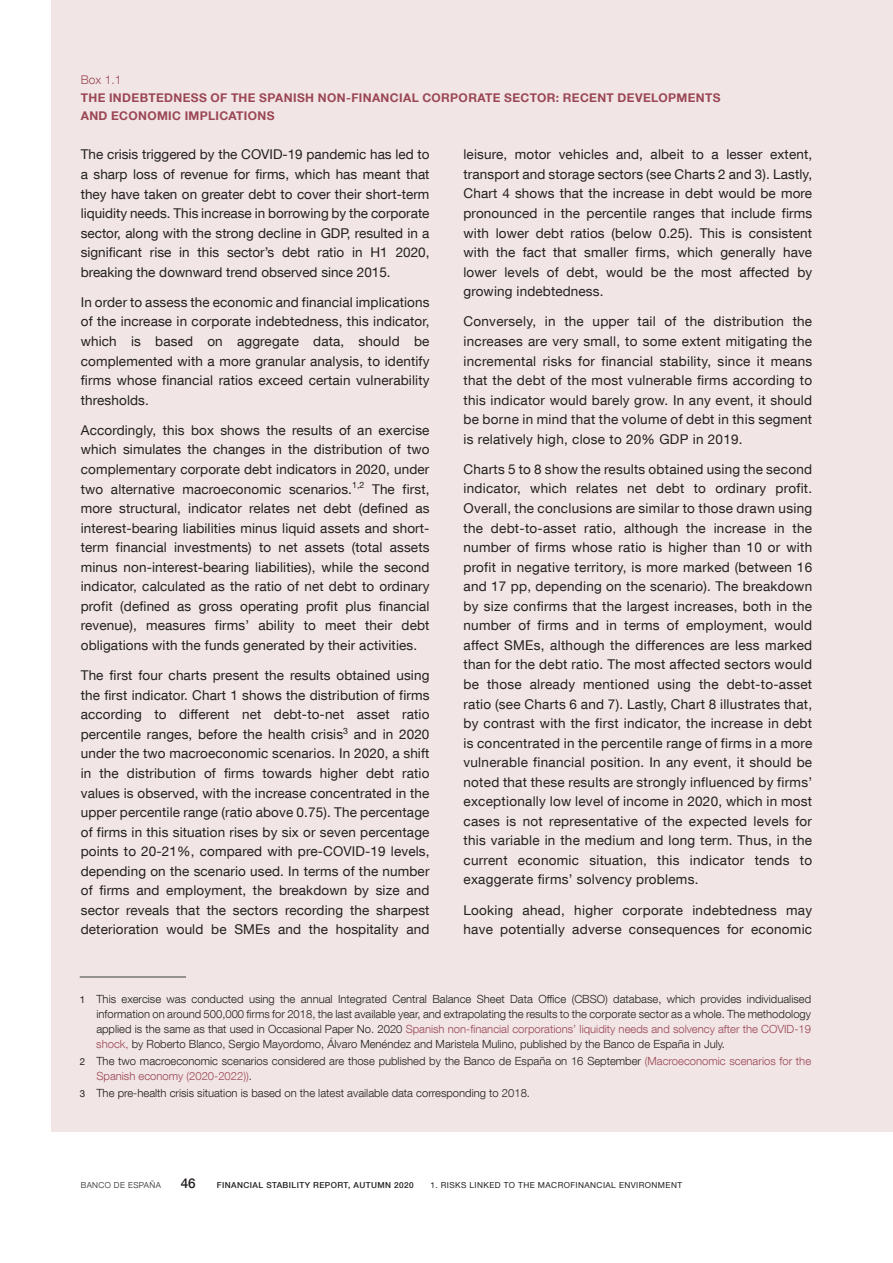
<style>
.page{position:relative;width:893px;height:1263px;background:#fff}
.page>*{position:absolute;margin:0;border:0;box-sizing:border-box;transform-origin:0 0}
.t1{font:13.5px/19.5px "Bd E Neue Helvetica";letter-spacing:.01em;color:#231f20;text-align:justify}
.t2{font:500 13.5px "Bd E Neue Helvetica";color:#231f20}
.t3{font:700 12px "Bd E Neue Helvetica";letter-spacing:.03em;color:#9b4655}
.t4{font:300 12px "Bd E Neue Helvetica";color:#9b4655}
.t5{font:300 11.25px/15px "Bd E Neue Helvetica";color:#231f20;text-align:justify}
.t6{font:8.25px "Bd E Neue Helvetica";letter-spacing:.05em;color:#231f20}
.t7{font:500 8.25px "Bd E Neue Helvetica";letter-spacing:.05em;color:#231f20}
.t8{font:300 8.25px "Bd E Neue Helvetica";letter-spacing:.05em;color:#231f20}
.s1{font-weight:400;font-size:9.75px}
.s2{color:#9b4655}
</style>
<div class="page">
<div style="left:51px;top:0;width:842px;height:1131px;background:#f1e6e5"></div>
<hr style="left:80px;top:976px;width:106px;height:1px;background:#3e3e3f">
<p class="t4" style="left:81px;top:72px;width:42px">Box 1.1</p>
<p class="t3" style="left:81px;top:90px;width:287px">THE IN DEBTEDNESS OF THE SPANISH NON-FINANCIAL</p>
<p class="t3" style="left:422px;top:90px;width:300px">CORPORATE SECTOR: RECENT DEVELOPMENTS</p>
<p class="t3" style="left:81px;top:108px;width:135px">AN D ECONOMIC IMPLICATI</p>
<p class="t3" style="left:248px;top:108px;width:28px">ONS</p>
<p class="t1" style="left:81px;top:145px;width:350px">The crisis triggered by the COVID-19 pandemic has led to a sharp loss of revenue for firms, which has meant that they have taken on greater debt to cover their short-term liquidity needs. This increase in borrowing by the corporate sector, along with the strong decline in GDP, resulted in a significant rise in this sector’s debt ratio in H1 2020, breaking the downward trend observed since 2015.</p>
<p class="t1" style="left:81px;top:292px;width:350px">In order to assess the economic and financial implications of the increase in corporate indebtedness, this indicator, which is based on aggregate data, should be complemented with a more granular analysis, to identify firms whose financial ratios exceed certain vulnerability thresholds.</p>
<p class="t1" style="left:81px;top:420px;width:350px">Accordingly, this box shows the results of an exercise which simulates the changes in the distribution of two complementary corporate debt indicators in 2020, under two alternative macroeconomic scenarios.<sup>1,2</sup> The first, more structural, indicator relates net debt (defined as interest-bearing liabilities minus liquid assets and short&shy;term financial investments) to net assets (total assets minus non-interest-bearing liabilities), while the second indicator, calculated as the ratio of net debt to ordinary profit (defined as gross operating profit plus financial revenue), measures firms’ ability to meet their debt obligations with the funds generated by their activities.</p>
<p class="t1" style="left:81px;top:665px;width:350px">The first four charts present the results obtained using the first indicator. Chart 1 shows the distribution of firms according to different net debt-to-net asset ratio percentile ranges, before the health crisis<sup>3</sup> and in 2020 under the two macroeconomic scenarios. In 2020, a shift in the distribution of firms towards higher debt ratio values is observed, with the increase concentrated in the upper percentile range (ratio above 0.75). The percentage of firms in this situation rises by six or seven percentage points to 20-21%, compared with pre-COVID-19 levels, depending on the scenario used. In terms of the number of firms and employment, the breakdown by size and sector reveals that the sectors recording the sharpest deterioration would be SMEs and the hospitality and</p>
<p class="t1" style="left:463px;top:144px;width:350px">leisure, motor vehicles and, albeit to a lesser extent, transport and storage sectors (see Charts 2 and 3). Lastly, Chart 4 shows that the increase in debt would be more pronounced in the percentile ranges that include firms with lower debt ratios (below 0.25). This is consistent with the fact that smaller firms, which generally have lower levels of debt, would be the most affected by growing indebtedness.</p>
<p class="t1" style="left:463px;top:311px;width:350px">Conversely, in the upper tail of the distribution the increases are very small, to some extent mitigating the incremental risks for financial stability, since it means that the debt of the most vulnerable firms according to this indicator would barely grow. In any event, it should be borne in mind that the volume of debt in this segment is relatively high, close to 20% GDP in 2019.</p>
<p class="t1" style="left:463px;top:459px;width:350px">Charts 5 to 8 show the results obtained using the second indicator, which relates net debt to ordinary profit.<br>Overall, the conclusions are similar to those drawn using the debt-to-asset ratio, although the increase in the number of firms whose ratio is higher than 10 or with profit in negative territory, is more marked (between 16 and 17 pp, depending on the scenario). The breakdown by size confirms that the largest increases, both in the number of firms and in terms of employment, would affect SMEs, although the differences are less marked than for the debt ratio. The most affected sectors would be those already mentioned using the debt-to-asset ratio (see Charts 6 and 7). Lastly, Chart 8 illustrates that, by contrast with the first indicator, the increase in debt is concentrated in the percentile range of firms in a more vulnerable financial position. In any event, it should be noted that these results are strongly influenced by firms’ exceptionally low level of income in 2020, which in most cases is not representative of the expected levels for this variable in the medium and long term. Thus, in the current economic situation, this indicator tends to exaggerate firms’ solvency problems.</p>
<p class="t1" style="left:463px;top:900px;width:350px">Looking ahead, higher corporate indebtedness may have potentially adverse consequences for economic</p>
<p class="t5" style="left:96px;top:991px;width:716px;text-indent:-17px"><span class="s1">1</span> This exercise was conducted using the annual Integrated Central Balance Sheet Data Office (CBSO) database, which provides individualised information on around 500,000 firms for 2018, the last available year, and extrapolating the results to the corporate sector as a whole. The methodology applied is the same as that used in Occasional Paper No. 2020 <span class="s2">Spanish non-financial corporations’ liquidity needs and solvency after the COVID-19 shock,</span> by Roberto Blanco, Sergio Mayordomo, Álvaro Menéndez and Maristela Mulino, published by the Banco de España in July.</p>
<p class="t5" style="left:96px;top:1053px;width:716px;text-indent:-17px"><span class="s1">2</span> The two macroeconomic scenarios considered are those published by the Banco de España on 16 September <span class="s2">(Macroeconomic scenarios for the<br>Spanish economy (2020-2022))</span>.</p>
<p class="t5" style="left:80px;top:1085px;width:452px"><span class="s1">3</span> The pre-health crisis situation is based on the latest available data corresponding to 2018.</p>
<p class="t8" style="left:81px;top:1180px;width:82px">BANCO DE ESPAÑA</p>
<p class="t2" style="left:181px;top:1175px;width:16px">46</p>
<p class="t7" style="left:217px;top:1180px;width:12px">FINANCIAL</p>
<p class="t7" style="left:266px;top:1180px;width:12px">STABILITY</p>
<p class="t7" style="left:313px;top:1180px;width:102px">REPORT, AUTUMN 2020</p>
<p class="t6" style="left:430px;top:1180px;width:253px">1. RISKS LINKED TO THE MACROFINANCIAL ENVIRONMENT</p>
</div>
